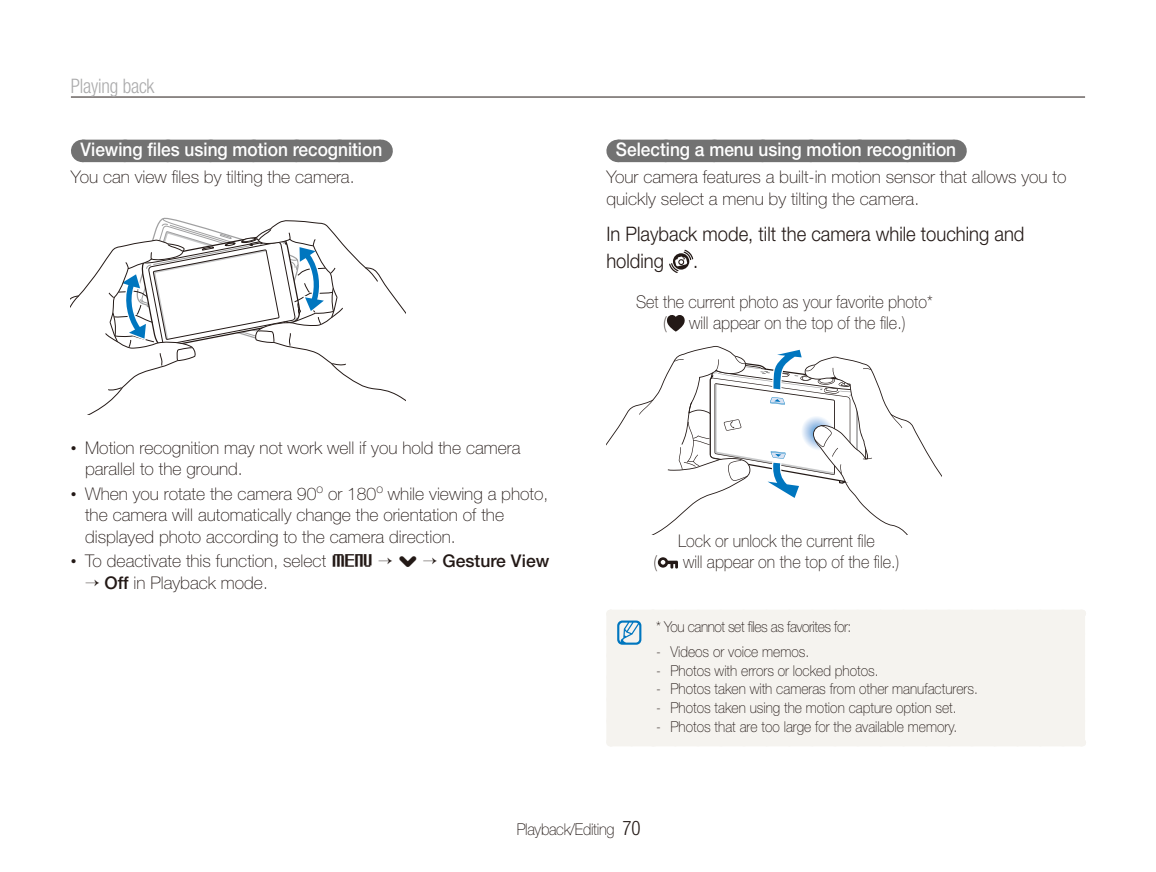
<style>
.page{position:relative;width:1156px;height:872px;background:#fff}
.page>*{position:absolute;margin:0;border:0;box-sizing:border-box;transform-origin:0 0}
.t1{font:300 20px/26.2px "Helvetica Neue";color:#231916;scale:.92 1}
.t2{font:300 condensed 20px "Helvetica Neue";letter-spacing:-.01em;color:#ababac;scale:.96 1}
.t3{font:500 18.75px "Helvetica Neue";color:#fff;scale:.92 1}
.t4{font:100 17.5px/21.2px "Helvetica Neue";color:#231916}
.t5{font:100 17.5px/21.2px "Helvetica Neue";color:#231916;scale:.92 1}
.t6{font:500 17.5px "Helvetica Neue";color:#231916}
.t7{font:17.5px "ST5000";color:#231916}
.t8{font:100 16.25px "Helvetica Neue";letter-spacing:-.02em;color:#231916;scale:.92 1}
.t9{font:100 15px "Helvetica Neue";color:#231916;scale:.92 1}
.t10{font:100 15px "Helvetica Neue";letter-spacing:-.03em;color:#231916;scale:.92 1}
.s1{font-family:"Arial";font-weight:400;font-size:16.25px}
.s2{font-family:"ST5000";font-weight:400}
.s3{font-weight:500}
.s4{font-weight:300;font-stretch:condensed;font-size:20px}
</style>
<div class="page">
<hr style="left:71px;top:97px;width:1013px;height:1px;background:#231916">
<div style="left:617px;top:140px;width:337px;height:22px;background:#727272"></div>
<svg style="left:954px;top:140px;width:1px;height:22px"></svg>
<svg style="left:669px;top:250px;width:24px;height:23px"></svg>
<svg style="left:606px;top:346px;width:334px;height:188px"></svg>
<svg style="left:666px;top:315px;width:18px;height:17px"></svg>
<svg style="left:657px;top:557px;width:20px;height:11px"></svg>
<div style="left:613px;top:617px;width:464px;height:122px;background:#f5f3ef"></div>
<div style="left:610px;top:609px;width:42px;height:8px;background:#f5f3ef"></div>
<div style="left:606px;top:613px;width:7px;height:129px;background:#f5f3ef"></div>
<div style="left:652px;top:609px;width:429px;height:8px;background:#f5f3ef"></div>
<div style="left:1077px;top:613px;width:7px;height:129px;background:#f5f3ef"></div>
<div style="left:610px;top:739px;width:471px;height:7px;background:#f5f3ef"></div>
<svg style="left:606px;top:610px;width:36px;height:111px"></svg>
<div style="left:82px;top:140px;width:298px;height:22px;background:#727272"></div>
<svg style="left:380px;top:140px;width:1px;height:22px"></svg>
<svg style="left:71px;top:217px;width:334px;height:198px"></svg>
<p class="t2" style="left:71px;top:79px;width:88px">Playing back</p>
<p class="t3" style="left:80px;top:143px;width:329px">Viewing files using motion recognition</p>
<p class="t4" style="left:71px;top:168px;width:285px">You can view files by tilting the camera.</p>
<p class="t4" style="left:85px;top:439px;width:437px;text-indent:-14px"><span class="s1">•</span> Motion recognition may not work well if you hold the camera parallel to the ground.</p>
<p class="t4" style="left:85px;top:485px;width:464px;text-indent:-14px"><span class="s1">•</span> When you rotate the camera 90<sup>o</sup> or 180<sup>o</sup> while viewing a photo, the camera will automatically change the orientation of the displayed photo according to the camera direction.</p>
<p class="t4" style="left:71px;top:552px;width:304px"><span class="s1">•</span> To deactivate this function, select <span class="s2">M</span></p>
<p class="t7" style="left:397px;top:551px;width:22px">.</p>
<p class="t6" style="left:442px;top:555px;width:108px">Gesture View</p>
<p class="t4" style="left:105px;top:573px;width:165px"><span class="s3">Off</span> in Playback mode.</p>
<p class="t3" style="left:615px;top:143px;width:371px">Selecting a menu using motion recognition</p>
<p class="t4" style="left:606px;top:168px;width:461px">Your camera features a built-in motion sensor that allows you to quickly select a menu by tilting the camera.</p>
<p class="t1" style="left:606px;top:223px;width:456px">In Playback mode, tilt the camera while touching and holding</p>
<p class="t1" style="left:693px;top:249px;width:7px">.</p>
<p class="t5" style="left:663px;top:292px;width:294px;text-indent:-27px">Set the current photo as your favorite photo* (</p>
<p class="t5" style="left:689px;top:313px;width:237px">will appear on the top of the file.)</p>
<p class="t5" style="left:678px;top:531px;width:215px">Lock or unlock the current file</p>
<p class="t5" style="left:653px;top:552px;width:6px">(</p>
<p class="t5" style="left:683px;top:552px;width:237px">will appear on the top of the file.)</p>
<p class="t10" style="left:656px;top:621px;width:213px">* You cannot set files as favorites for:</p>
<p class="t9" style="left:656px;top:646px;width:168px">- Videos or voice memos.</p>
<p class="t9" style="left:656px;top:665px;width:243px">- Photos with errors or locked photos.</p>
<p class="t9" style="left:656px;top:684px;width:351px">- Photos taken with cameras from other manufacturers.</p>
<p class="t9" style="left:656px;top:702px;width:328px">- Photos taken using the motion capture option set.</p>
<p class="t9" style="left:656px;top:721px;width:329px">- Photos that are too large for the available memory.</p>
<p class="t8" style="left:516px;top:823px;width:136px">Playback/Editing <span class="s4">70</span></p>
</div>
